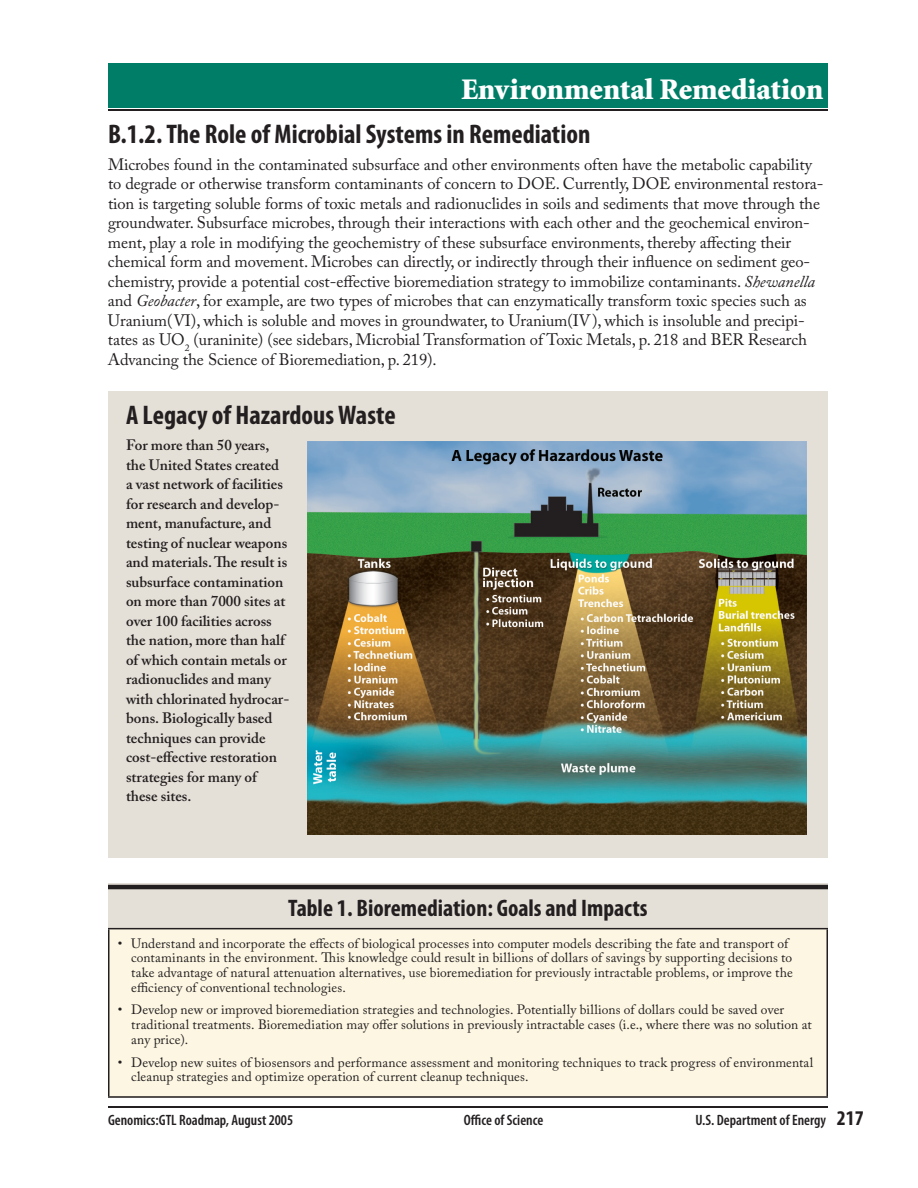
<style>
.page{position:relative;width:918px;height:1188px;background:#fff}
.page>*{position:absolute;margin:0;border:0;box-sizing:border-box;transform-origin:0 0}
.t1{font:900 30px "Minion Std";color:#fff}
.t2{font:700 condensed 27px "Myriad Pro";color:#231f20}
.t3{font:700 condensed 24px "Myriad Pro";color:#231f20}
.t4{font:16.5px/19.5px "Adobe Caslon Pro";letter-spacing:-.005em;color:#231f20}
.t5{font:600 15px/19.5px "Adobe Caslon Pro";color:#231f20}
.t6{font:600 condensed 15px "Myriad Pro";color:#231f20}
.t7{font:13.5px/14.9px "Adobe Caslon Pro";letter-spacing:.005em;color:#231f20}
.s1{font-style:italic}
.s2{font-weight:700;font-size:21px}
</style>
<div class="page">
<div style="left:108px;top:63px;width:720px;height:45px;background:#007d67"></div>
<hr style="left:108px;top:110px;width:720px;height:1px;background:#231f20">
<hr style="left:108px;top:1106px;width:720px;height:2px;background:#231f20">
<div style="left:108px;top:392px;width:720px;height:466px;background:#e5e0d7"></div>
<img style="left:308px;top:441px;width:499px;height:394px">
<div style="left:108px;top:883px;width:720px;height:215px;background:#e5e0d7"></div>
<hr style="left:108px;top:885px;width:720px;height:4px;background:#231f20">
<div style="left:109px;top:929px;width:718px;height:168px;background:#fcf6e2"></div>
<hr style="left:108px;top:928px;width:720px;height:1px;background:#231f20">
<hr style="left:108px;top:929px;width:2px;height:167px;background:#231f20">
<hr style="left:826px;top:929px;width:2px;height:167px;background:#231f20">
<hr style="left:108px;top:1096px;width:720px;height:2px;background:#231f20">
<h1 class="t1" style="left:461px;top:74px;width:364px">Environmental Remediation</h1>
<h2 class="t2" style="left:108px;top:119px;width:484px">B.1.2. The Role of Microbial Systems in Remediation</h2>
<p class="t4" style="left:108px;top:154px;width:717px">Microbes found in the contaminated subsurface and other environments often have the metabolic capability to degrade or otherwise transform contaminants of concern to DOE. Currently, DOE environmental restora&shy;tion is targeting soluble forms of toxic metals and radionuclides in soils and sediments that move through the groundwater. Subsurface microbes, through their interactions with each other and the geochemical environ&shy;ment, play a role in modifying the geochemistry of these subsurface environments, thereby affecting their chemical form and movement. Microbes can directly, or indirectly through their influence on sediment geo&shy;chemistry, provide a potential cost-effective bioremediation strategy to immobilize contaminants. <span class="s1">Shewanella </span>and <span class="s1">Geobacter</span>, for example, are two types of microbes that can enzymatically transform toxic species such as Uranium(VI), which is soluble and moves in groundwater, to Uranium(IV), which is insoluble and precipi&shy;tates as UO<sub>2</sub> (uraninite) (see sidebars, Microbial Transformation of Toxic Metals, p. 218 and BER Research Advancing the Science of Bioremediation, p. 219).</p>
<h2 class="t2" style="left:126px;top:400px;width:271px">A Legacy of Hazardous Waste</h2>
<p class="t5" style="left:126px;top:435px;width:165px">For more than 50 years, the United States created a vast network of facilities for research and develop&shy;ment, manufacture, and testing of nuclear weapons and materials. The result is subsurface contamination on more than 7000 sites at over 100 facilities across the nation, more than half of which contain metals or radionuclides and many with chlorinated hydrocar&shy;bons. Biologically based techniques can provide cost-effective restoration strategies for many of these sites.</p>
<p class="t7" style="left:118px;top:936px;width:6px">•</p>
<p class="t7" style="left:118px;top:1002px;width:6px">•</p>
<p class="t7" style="left:118px;top:1054px;width:6px">•</p>
<h3 class="t3" style="left:288px;top:895px;width:361px">Table 1. Bioremediation: Goals and Impacts</h3>
<p class="t7" style="left:131px;top:936px;width:663px">Understand and incorporate the effects of biological processes into computer models describing the fate and transport of contaminants in the environment. This knowledge could result in billions of dollars of savings by supporting decisions to take advantage of natural attenuation alternatives, use bioremediation for previously intractable problems, or improve the efficiency of conventional technologies.</p>
<p class="t7" style="left:131px;top:1002px;width:682px">Develop new or improved bioremediation strategies and technologies. Potentially billions of dollars could be saved over traditional treatments. Bioremediation may offer solutions in previously intractable cases (i.e., where there was no solution at any price).</p>
<p class="t7" style="left:131px;top:1054px;width:684px">Develop new suites of biosensors and performance assessment and monitoring techniques to track progress of environmental cleanup strategies and optimize operation of current cleanup techniques.</p>
<p class="t6" style="left:108px;top:1112px;width:187px">Genomics:GTL Roadmap, August 2005</p>
<p class="t6" style="left:464px;top:1112px;width:81px">Office of Science</p>
<p class="t6" style="left:695px;top:1112px;width:170px">U.S. Department of Energy <span class="s2">217</span></p>
</div>
